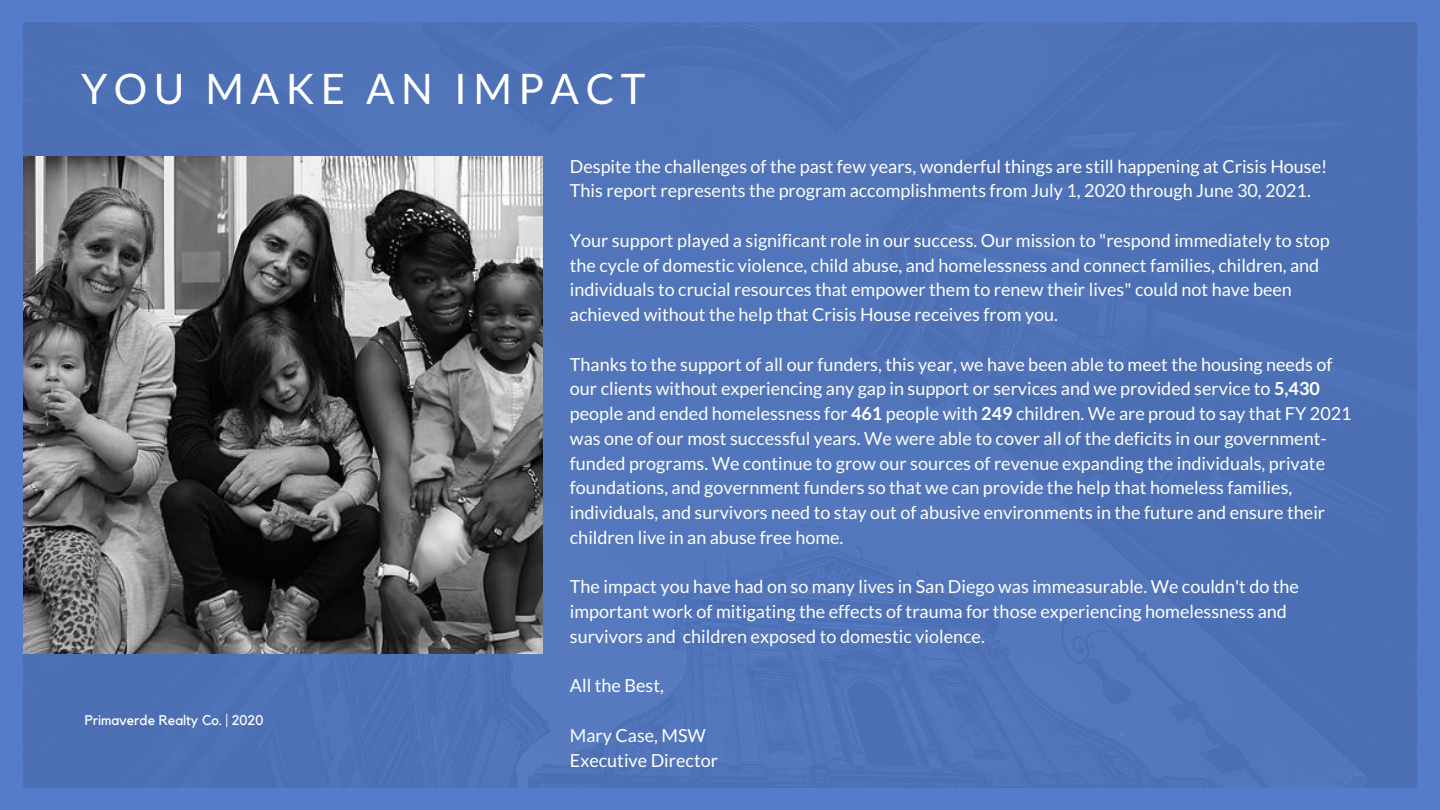
<style>
.page{position:relative;width:1440px;height:810px;background:#547cca}
.page>*{position:absolute;margin:0;border:0;box-sizing:border-box;transform-origin:0 0}
.t1{font:42px "Lato";letter-spacing:.155em;color:#fff}
.t2{font:18px/24.8px "Lato";color:#fff}
.t3{font:14px "Kollektif";color:#fff}
.s1{font-weight:700}
</style>
<div class="page">
<div style="left:23px;top:23px;width:1394px;height:764px;background:#5073b8"></div>
<img style="left:23px;top:156px;width:519px;height:498px">
<p class="t1" style="left:81px;top:63px;width:566px">YOU MAKE AN IMPACT</p>
<p class="t3" style="left:85px;top:714px;width:180px">Primaverde Realty Co. | 2020</p>
<p class="t2" style="left:570px;top:153px;width:759px">Despite the challenges of the past few years, wonderful things are still happening at Crisis House!<br>This report represents the program accomplishments from July 1, 2020 through June 30, 2021.</p>
<p class="t2" style="left:570px;top:227px;width:761px">Your support played a significant role in our success. Our mission to "respond immediately to stop the cycle of domestic violence, child abuse, and homelessness and connect families, children, and individuals to crucial resources that empower them to renew their lives" could not have been achieved without the help that Crisis House receives from you.</p>
<p class="t2" style="left:570px;top:351px;width:783px">Thanks to the support of all our funders, this year, we have been able to meet the housing needs of our clients without experiencing any gap in support or services and we provided service to <span class="s1">5,430 </span>people and ended homelessness for <span class="s1">461</span> people with <span class="s1">249</span> children. We are proud to say that FY 2021 was one of our most successful years. We were able to cover all of the deficits in our government&shy;funded programs. We continue to grow our sources of revenue expanding the individuals, private foundations, and government funders so that we can provide the help that homeless families, individuals, and survivors need to stay out of abusive environments in the future and ensure their children live in an abuse free home.</p>
<p class="t2" style="left:570px;top:574px;width:731px">The impact you have had on so many lives in San Diego was immeasurable. We couldn't do the important work of mitigating the effects of trauma for those experiencing homelessness and survivors and children exposed to domestic violence.</p>
<p class="t2" style="left:570px;top:673px;width:95px">All the Best,</p>
<p class="t2" style="left:570px;top:722px;width:138px">Mary Case, MSW</p>
<p class="t2" style="left:570px;top:747px;width:150px">Executive Director</p>
</div>
